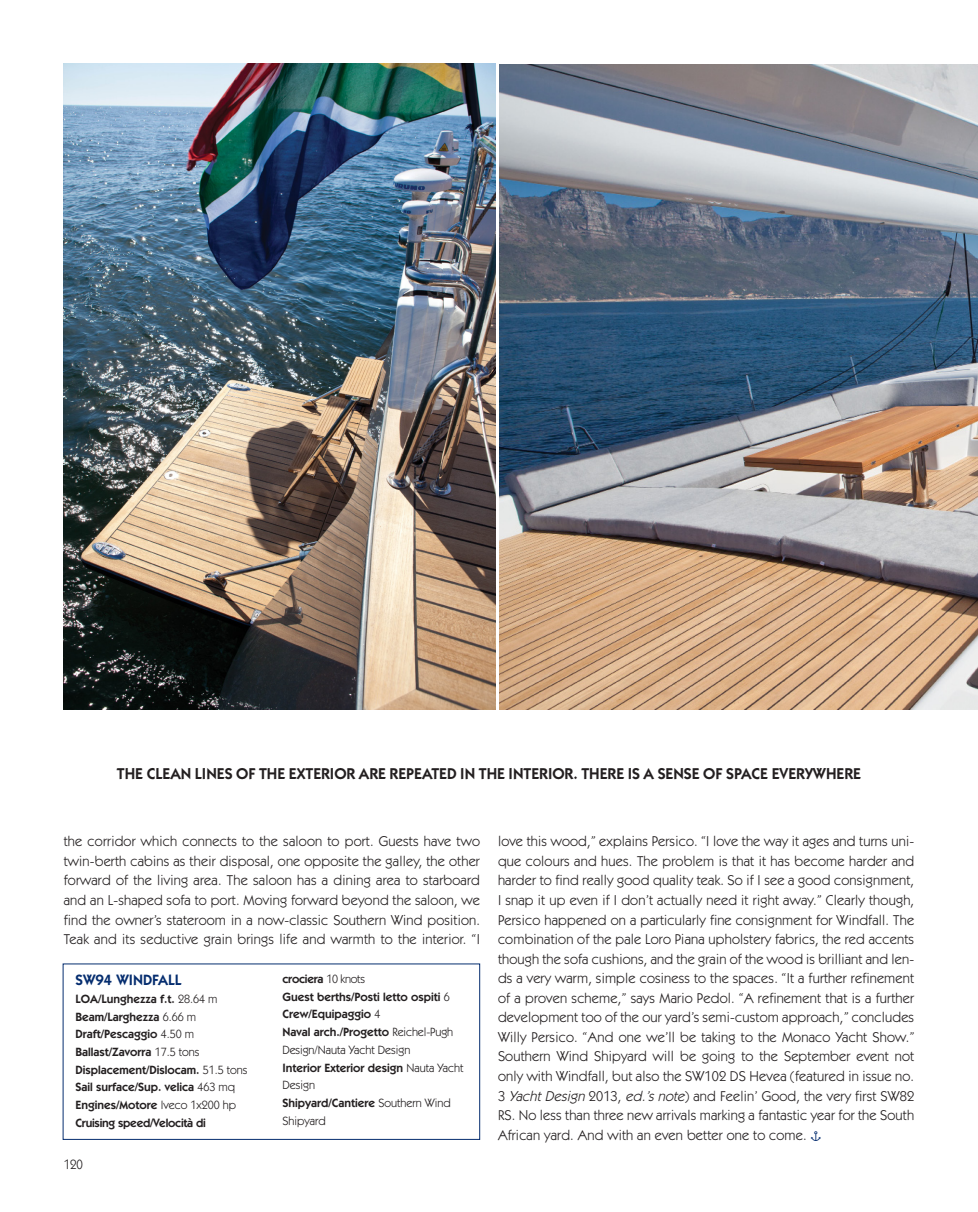
<style>
.page{position:relative;width:978px;height:1212px;background:#fff}
.page>*{position:absolute;margin:0;border:0;box-sizing:border-box;transform-origin:0 0}
.sommario_eng{font:600 15.75px "ITC Kabel Std";color:#231f20}
.Dida_ita{font:600 15px "ITC Kabel Std";color:#052d6f}
.testo_ita_capo{font:14.25px/19.5px "ITC Kabel Std";letter-spacing:.015em;color:#231f20;text-align:justify}
.t1{font:13.5px "ITC Kabel Std";color:#231f20;scale:.95 1}
.Dida_ita-2{font:600 12px/17.7px "ITC Kabel Std";color:#231f20}
.Dida_ita-3{font:12px/17.7px "ITC Kabel Std";color:#231f20}
.Dida_ita-4{font:600 12px "ITC Kabel Std";letter-spacing:-.02em;color:#231f20}
.s1{font-style:italic}
.s2{font-family:"Carta Std";font-size:15px;color:#052d6f}
.s3{font-weight:400}
.s4{font-weight:600}
</style>
<div class="page">
<img style="left:500px;top:64px;width:478px;height:645px">
<img style="left:64px;top:64px;width:431px;height:645px">
<div style="left:63px;top:963px;width:417px;height:177px;border:1px solid #052d6f"></div>
<p class="sommario_eng" style="left:117px;top:765px;width:746px">THE CLEAN LINES OF THE EXTERIOR ARE REPEATED IN THE INTERIOR. THERE IS A SENSE OF SPACE EVERYWHERE</p>
<p class="testo_ita_capo" style="left:64px;top:832px;width:418px">the corridor which connects to the saloon to port. Guests have two twin-berth cabins as their disposal, one opposite the galley, the other forward of the living area. The saloon has a dining area to starboard and an L-shaped sofa to port. Moving forward beyond the saloon, we find the owner’s stateroom in a now-classic Southern Wind position.<br>Teak and its seductive grain brings life and warmth to the interior. “I</p>
<p class="testo_ita_capo" style="left:498px;top:832px;width:418px">love this wood,” explains Persico. “I love the way it ages and turns uni&shy;que colours and hues. The problem is that it has become harder and harder to find really good quality teak. So if I see a good consignment, I snap it up even if I don’t actually need it right away.” Clearly though, Persico happened on a particularly fine consignment for Windfall. The combination of the pale Loro Piana upholstery fabrics, the red accents though the sofa cushions, and the grain of the wood is brilliant and len&shy;ds a very warm, simple cosiness to the spaces. “It a further refinement of a proven scheme,” says Mario Pedol. “A refinement that is a further development too of the our yard’s semi-custom approach,” concludes Willy Persico. “And one we’ll be taking to the Monaco Yacht Show.” Southern Wind Shipyard will be going to the September event not only with Windfall, but also the SW102 DS Hevea (featured in issue no.<br>3 <span class="s1">YachtDesign</span> 2013, <span class="s1">ed.’snote</span>) and Feelin’ Good, the very first SW82<br>RS. No less than three new arrivals marking a fantastic year for the South African yard. And with an even better one to come. <span class="s2">•</span></p>
<p class="Dida_ita-4" style="left:283px;top:972px;width:84px">crociera <span class="s3">10 knots</span></p>
<p class="Dida_ita-2" style="left:283px;top:988px;width:169px">Guest berths/Posti letto ospiti <span class="s3">6</span></p>
<p class="Dida_ita-2" style="left:283px;top:1005px;width:100px">Crew/Equipaggio <span class="s3">4</span></p>
<p class="Dida_ita-3" style="left:283px;top:1023px;width:172px"><span class="s4">Naval arch./Progetto</span> Reichel-Pugh<br>Design/Nauta Yacht Design</p>
<p class="Dida_ita-2" style="left:283px;top:1058px;width:182px">Interior Exterior design <span class="s3">Nauta Yacht<br>Design</span></p>
<p class="Dida_ita-3" style="left:283px;top:1094px;width:170px"><span class="s4">Shipyard/Cantiere</span> Southern Wind<br>Shipyard</p>
<p class="Dida_ita" style="left:76px;top:971px;width:107px">SW94 WINDFALL</p>
<p class="Dida_ita-2" style="left:76px;top:990px;width:144px">LOA/Lunghezza f.t. <span class="s3">28.64 m</span></p>
<p class="Dida_ita-2" style="left:76px;top:1008px;width:122px">Beam/Larghezza <span class="s3">6.66 m</span></p>
<p class="Dida_ita-2" style="left:76px;top:1025px;width:120px">Draft/Pescaggio <span class="s3">4.50 m</span></p>
<p class="Dida_ita-2" style="left:76px;top:1043px;width:125px">Ballast/Zavorra <span class="s3">17.5 tons</span></p>
<p class="Dida_ita-2" style="left:76px;top:1061px;width:174px">Displacement/Dislocam. <span class="s3">51.5 tons</span></p>
<p class="Dida_ita-2" style="left:76px;top:1078px;width:161px">Sail surface/Sup. velica <span class="s3">463 mq</span></p>
<p class="Dida_ita-2" style="left:76px;top:1096px;width:162px">Engines/Motore <span class="s3">Iveco 1x200 hp</span></p>
<p class="Dida_ita-4" style="left:76px;top:1116px;width:132px">Cruising speed/Velocità di</p>
<p class="t1" style="left:64px;top:1156px;width:22px">120</p>
</div>
